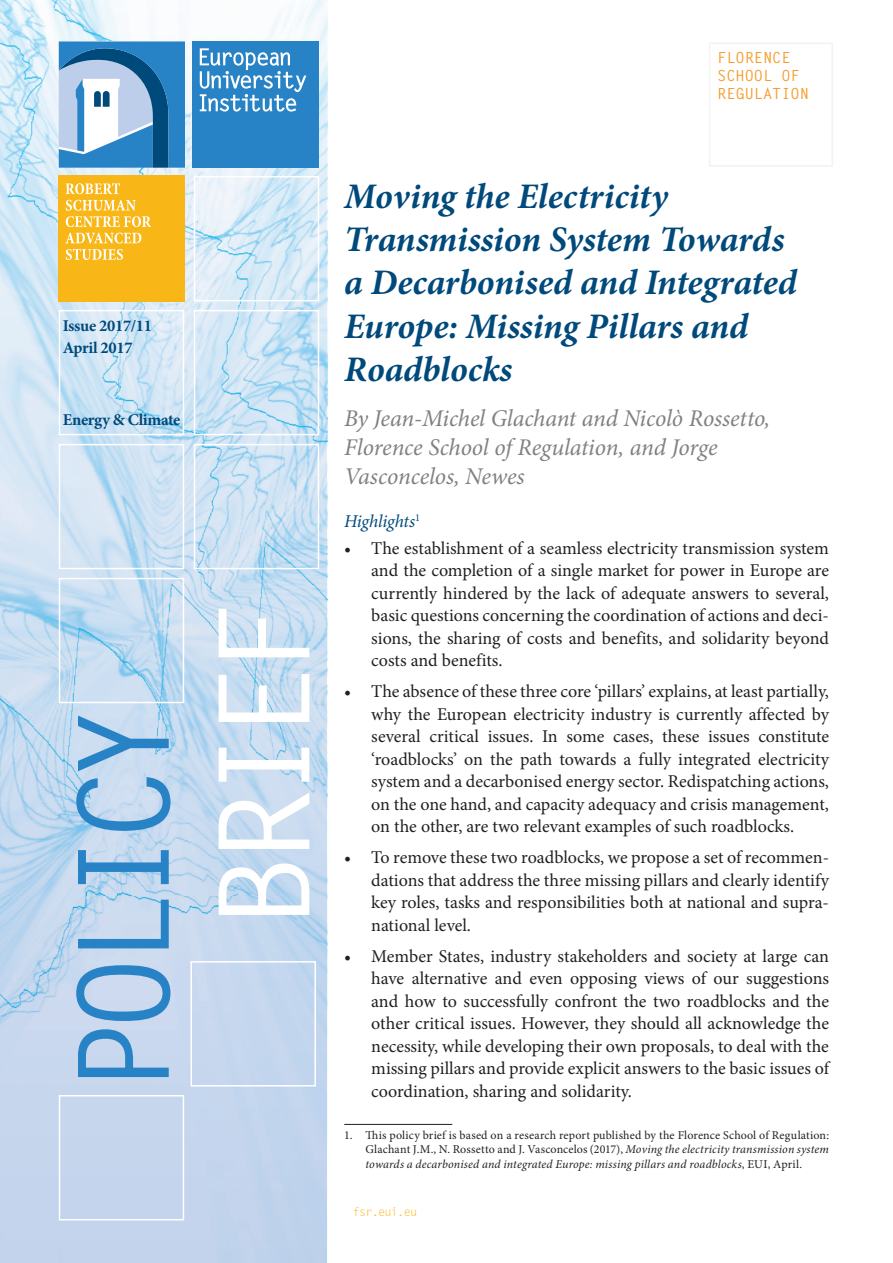
<style>
.page{position:relative;width:893px;height:1263px;background:#fff}
.page>*{position:absolute;margin:0;border:0;box-sizing:border-box;transform-origin:0 0}
.t1{font:700 126px "Letter Gothic Std";letter-spacing:-.1em;color:#2783c5}
.t2{font:700 126px "Letter Gothic Std";letter-spacing:-.1em;color:#fff}
.t3{font:italic 700 36px/43.2px "Minion Pro";letter-spacing:-.005em;color:#00497b}
.t4{font:italic 24px/28.8px "Minion Pro";letter-spacing:-.005em;color:#808180}
.t5{font:18px/22.5px "Minion Pro";letter-spacing:-.005em;color:#231f20;text-align:justify}
.t6{font:italic 18px "Minion Pro";letter-spacing:-.01em;color:#00497b}
.t7{font:700 16.5px/22.2px "Minion Pro";letter-spacing:-.02em;color:#00497b}
.t8{font:700 15.3px/18.3px "Letter Gothic Std";color:#f49a28}
.t9{font:12px/14.4px "Minion Pro";letter-spacing:.01em;color:#231f20;text-align:justify}
.t10{font:12px "Letter Gothic Std";letter-spacing:-.07em;color:#f8b617}
.s1{font-style:italic}
</style>
<div class="page">
<img style="left:0;top:0;width:327px;height:1263px">
<div style="left:192px;top:41px;width:127px;height:127px;background:#2783c5"></div>
<svg style="left:200px;top:48px;width:106px;height:64px"></svg>
<svg style="left:59px;top:41px;width:126px;height:127px;background:#669eca"></svg>
<div style="left:59px;top:175px;width:126px;height:126px;background:#f8b617"></div>
<svg style="left:65px;top:233px;width:76px;height:27px"></svg>
<svg style="left:66px;top:200px;width:85px;height:27px"></svg>
<svg style="left:66px;top:183px;width:54px;height:11px"></svg>
<div style="left:709px;top:42px;width:124px;height:125px;border:2px solid #f2f3f4"></div>
<div style="left:194px;top:310px;width:125px;height:125px;border:2px solid #fff"></div>
<div style="left:59px;top:444px;width:125px;height:125px;border:2px solid #fff"></div>
<div style="left:194px;top:444px;width:125px;height:125px;border:2px solid #fff"></div>
<div style="left:59px;top:578px;width:125px;height:125px;border:2px solid #fff"></div>
<div style="left:190px;top:961px;width:126px;height:125px;border:2px solid #fff"></div>
<div style="left:59px;top:310px;width:125px;height:125px;border:2px solid #fff"></div>
<div style="left:59px;top:1095px;width:125px;height:125px;border:2px solid #fff"></div>
<div style="left:194px;top:176px;width:125px;height:125px;border:2px solid #fff"></div>
<hr style="left:344px;top:1124px;width:108px;height:1px;background:#231f20">
<p class="t7" style="left:63px;top:314px;width:91px">Issue 2017/11<br>April 2017</p>
<p class="t7" style="left:63px;top:409px;width:119px">Energy &amp; Climate</p>
<h1 class="t1" style="left:46px;top:1094px;width:392px;rotate:-90deg">POLICY</h1>
<h1 class="t2" style="left:187px;top:928px;width:329px;rotate:-90deg">BRIEF</h1>
<p class="t8" style="left:717px;top:48px;width:93px">FLORENCE<br>SCHOOL OF<br>REGULATION</p>
<h2 class="t3" style="left:344px;top:174px;width:454px">Moving the Electricity<br>Transmission System Towards a Decarbonised and Integrated<br>Europe: Missing Pillars and<br>Roadblocks</h2>
<h3 class="t4" style="left:344px;top:404px;width:427px">By Jean-Michel Glachant and Nicolò Rossetto,<br>Florence School of Regulation, and Jorge<br>Vasconcelos, Newes</h3>
<p class="t6" style="left:344px;top:509px;width:77px">Highlights<sup>1</sup></p>
<p class="t5" style="left:371px;top:537px;width:459px;text-indent:-27px">• The establishment of a seamless electricity transmission system and the completion of a single market for power in Europe are currently hindered by the lack of adequate answers to several, basic questions concerning the coordination of actions and deci&shy;sions, the sharing of costs and benefits, and solidarity beyond costs and benefits.</p>
<p class="t5" style="left:371px;top:680px;width:459px;text-indent:-27px">• The absence of these three core ‘pillars’ explains, at least partially, why the European electricity industry is currently affected by several critical issues. In some cases, these issues constitute ‘roadblocks’ on the path towards a fully integrated electricity system and a decarbonised energy sector. Redispatching actions, on the one hand, and capacity adequacy and crisis management, on the other, are two relevant examples of such roadblocks.</p>
<p class="t5" style="left:371px;top:846px;width:459px;text-indent:-27px">• To remove these two roadblocks, we propose a set of recommen&shy;dations that address the three missing pillars and clearly identify key roles, tasks and responsibilities both at national and supra&shy;national level.</p>
<p class="t5" style="left:371px;top:945px;width:459px;text-indent:-27px">• Member States, industry stakeholders and society at large can have alternative and even opposing views of our suggestions and how to successfully confront the two roadblocks and the other critical issues. However, they should all acknowledge the necessity, while developing their own proposals, to deal with the missing pillars and provide explicit answers to the basic issues of coordination, sharing and solidarity.</p>
<p class="t9" style="left:365px;top:1128px;width:465px;text-indent:-21px">1. is policy brief is based on a research report published by the Florence School of Regulation:<br>Glachant J.M., N. Rossetto and J. Vasconcelos (2017), <span class="s1">Moving the electricity transmission system towards a decarbonised and integrated Europe: missing pillars and roadblocks</span>, EUI, April.</p>
<p class="t10" style="left:353px;top:1205px;width:66px">fsr.eui.eu</p>
</div>
